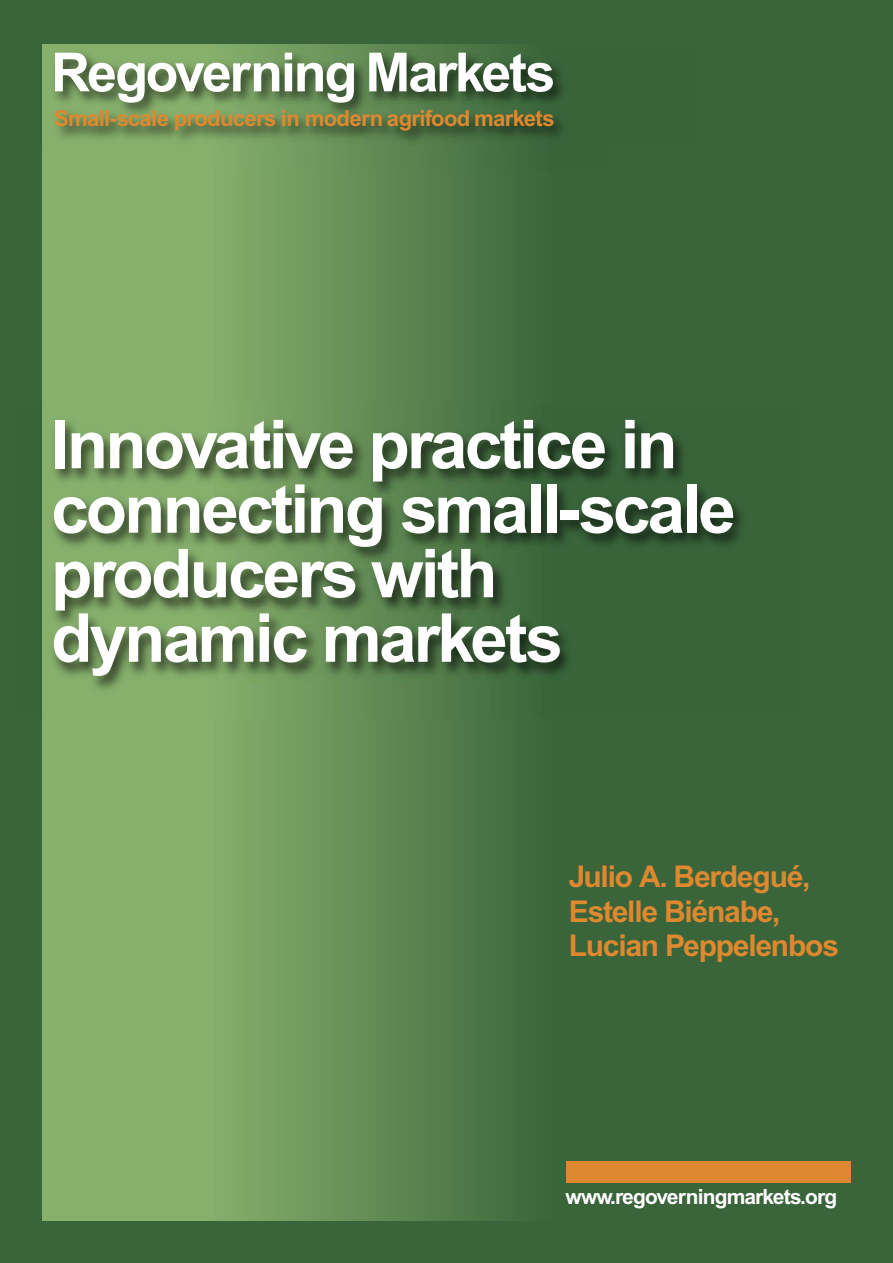
<style>
.page{position:relative;width:893px;height:1263px;background:#3a643a}
.page>*{position:absolute;margin:0;border:0;box-sizing:border-box;transform-origin:0 0}
.t1{font:700 67.5px/64.5px "Arial";letter-spacing:-.04em;color:#fff}
.t2{font:700 54px "Arial";letter-spacing:-.04em;color:#fff}
.t3{font:700 30px/34.5px "Arial";letter-spacing:-.04em;color:#de8830}
.t4{font:700 22.2px "Arial";letter-spacing:-.03em;color:#de8830}
.t5{font:700 21px "Arial";letter-spacing:-.04em;color:#fff}
</style>
<div class="page">
<div style="left:208px;top:43px;width:345px;height:1177px;background:linear-gradient(to right,#87b06d,#3b653b)"></div>
<div style="left:43px;top:43px;width:171px;height:1177px;background:#87b06d"></div>
<div style="left:566px;top:1161px;width:284px;height:21px;background:#de8830"></div>
<img style="left:42px;top:406px;width:700px;height:312px">
<img style="left:43px;top:44px;width:510px;height:58px">
<img style="left:46px;top:102px;width:516px;height:69px">
<svg style="left:123px;top:102px;width:17px;height:1px"></svg>
<svg style="left:332px;top:102px;width:17px;height:1px"></svg>
<div style="left:0;top:0;width:893px;height:44px;background:#3a643a"></div>
<p class="t2" style="left:51px;top:53px;width:505px">Regoverning Markets</p>
<p class="t4" style="left:54px;top:111px;width:502px">Small-scale producers in modern agrifood markets</p>
<p class="t1" style="left:51px;top:419px;width:686px">Innovative practice in connecting small-scale producers with dynamic markets</p>
<p class="t3" style="left:569px;top:862px;width:272px">Julio A. Berdegué,<br>Estelle Biénabe,<br>Lucian Peppelenbos</p>
<p class="t5" style="left:565px;top:1188px;width:273px">www.regoverningmarkets.org</p>
</div>
